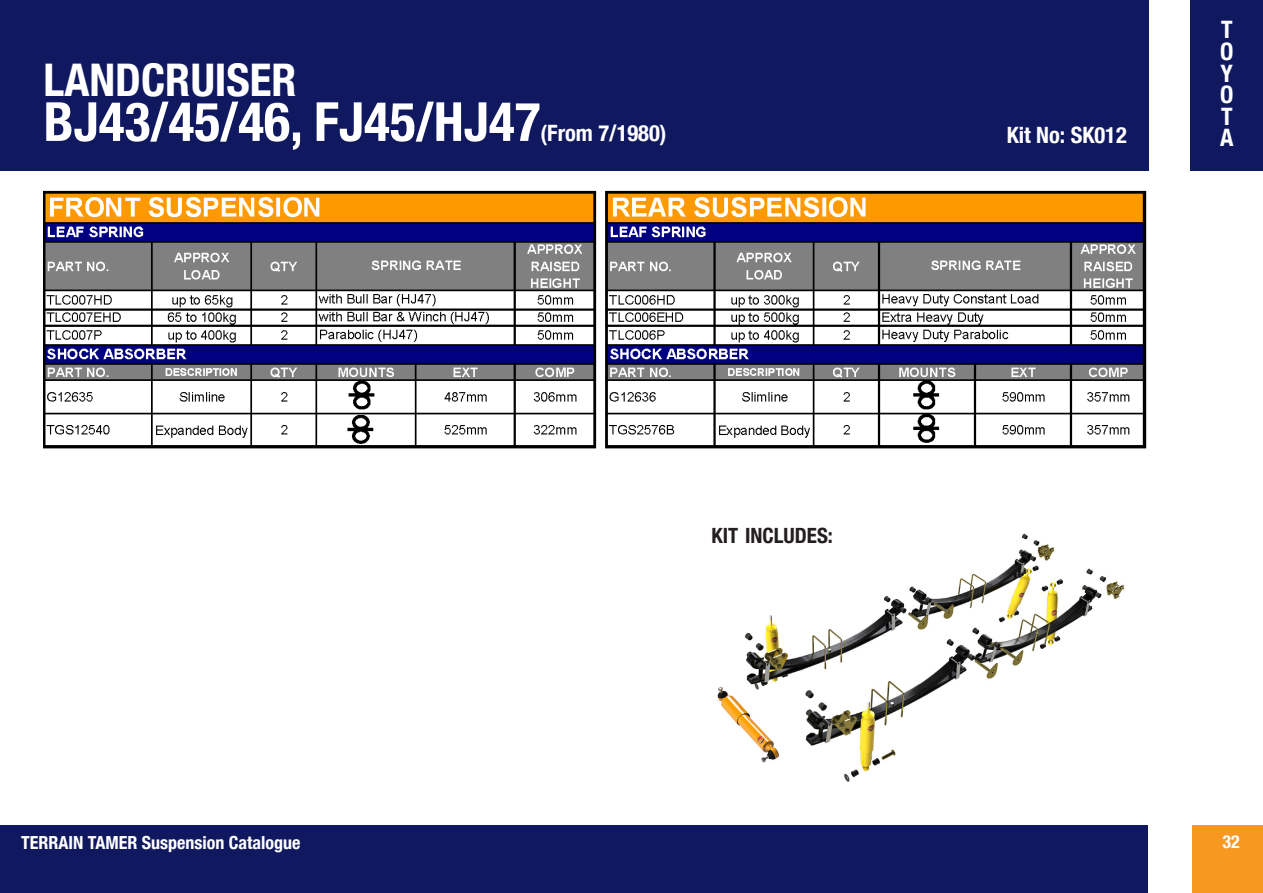
<style>
.page{position:relative;width:1263px;height:893px;background:#fff}
.page>*{position:absolute;margin:0;border:0;box-sizing:border-box;transform-origin:0 0}
.t1{font:700 condensed 54px "Helvetica Neue LT Com";color:#fff}
.t2{font:700 condensed 45px "Helvetica Neue LT Com";color:#fff}
.t3{font:700 condensed 24px "Helvetica Neue LT Com";color:#fff}
.t4{font:700 condensed 22.5px "Helvetica Neue LT Com";color:#fff}
.t5{font:700 condensed 21px "Helvetica Neue LT Com";color:#231f20}
.t6{font:700 condensed 18px "Helvetica Neue LT Com";color:#fff}
</style>
<div class="page">
<div style="left:0;top:825px;width:1148px;height:68px;background:#10195f"></div>
<div style="left:1192px;top:825px;width:71px;height:68px;background:#f79820"></div>
<div style="left:1190px;top:0;width:73px;height:170px;background:#10195f"></div>
<div style="left:0;top:0;width:1148px;height:170px;background:#10195f"></div>
<img style="left:717px;top:533px;width:408px;height:249px">
<img style="left:44px;top:190px;width:1103px;height:259px">
<p class="t2" style="left:44px;top:53px;width:254px">LANDCRUISER</p>
<p class="t1" style="left:44px;top:89px;width:498px">BJ43/45/46, FJ45/HJ47</p>
<p class="t4" style="left:541px;top:119px;width:127px">(From 7/1980)</p>
<p class="t4" style="left:1007px;top:121px;width:122px">Kit No: SK012</p>
<p class="t3" style="left:1221px;top:16px;width:13px">T</p>
<p class="t3" style="left:1220px;top:37px;width:15px">O</p>
<p class="t3" style="left:1220px;top:59px;width:14px">Y</p>
<p class="t3" style="left:1220px;top:80px;width:15px">O</p>
<p class="t3" style="left:1221px;top:102px;width:13px">T</p>
<p class="t3" style="left:1220px;top:124px;width:15px">A</p>
<p class="t5" style="left:711px;top:523px;width:123px">KIT INCLUDES:</p>
<p class="t6" style="left:21px;top:832px;width:281px">TERRAIN TAMER Suspension Catalogue</p>
<p class="t6" style="left:1222px;top:830px;width:19px">32</p>
</div>
